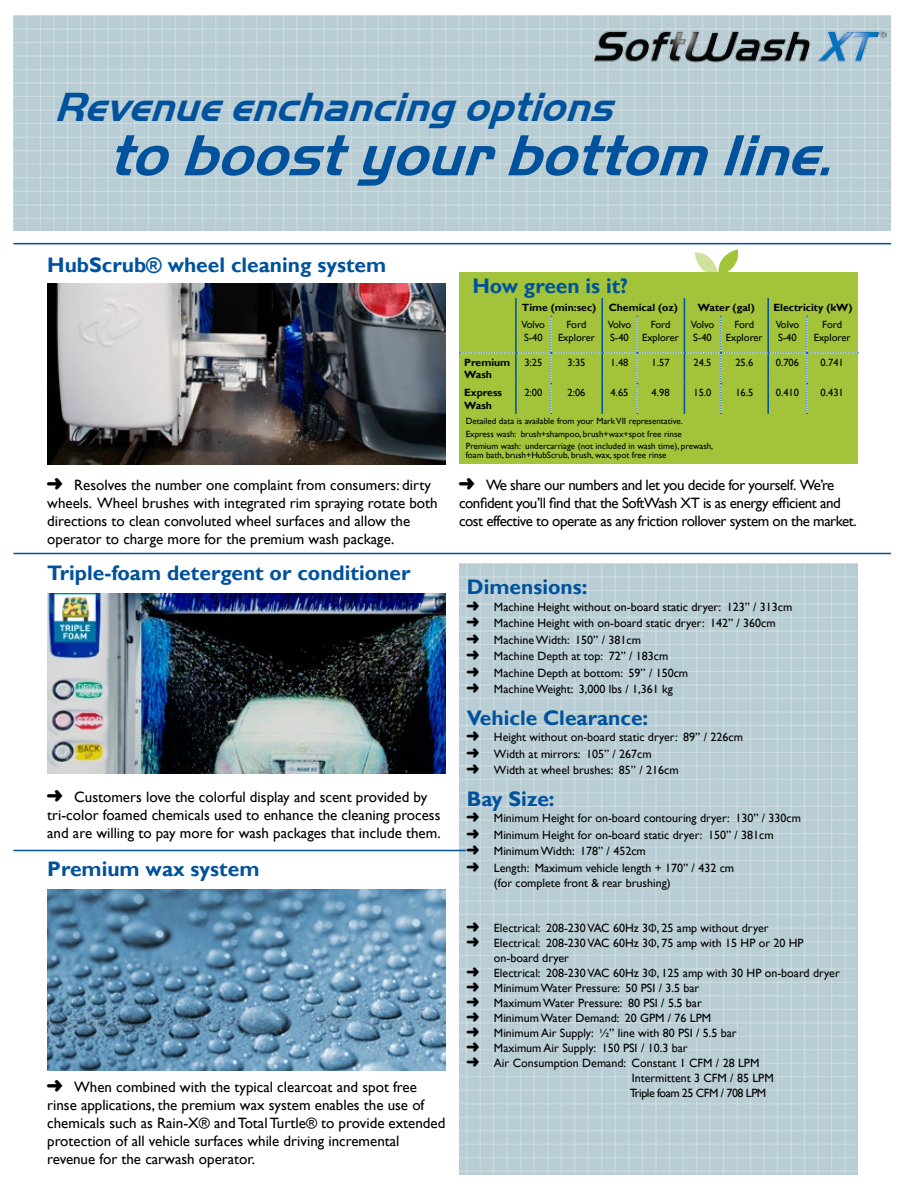
<style>
.page{position:relative;width:918px;height:1188px;background:#fff}
.page>*{position:absolute;margin:0;border:0;box-sizing:border-box;transform-origin:0 0}
.t1{font:60px "Wash Tec Gothic";color:#00529c}
.t2{font:42px "Wash Tec Gothic";color:#00529c}
.t3{font:700 21px "Gill Sans";color:#00529c}
.t4{font:15px/18px "Gill Sans";color:#000}
.t5{font:15px/18px "Gill Sans";letter-spacing:-.03em;color:#000}
.t6{font:12px/16.5px "Gill Sans";color:#000}
.t7{font:12px "Gill Sans";letter-spacing:-.04em;color:#000}
.t8{font:10.5px/12.6px "Gill Sans";color:#000}
.t9{font:700 10.5px/12.6px "Gill Sans";color:#000}
.t10{font:9px/12.3px "Gill Sans";color:#000}
.s1{font-family:"Digits"}
.s2{font-family:"Myriad Pro"}
</style>
<div class="page">
<div style="left:459px;top:272px;width:398px;height:192px;background:#a2c33a"></div>
<svg style="left:695px;top:249px;width:44px;height:23px"></svg>
<img style="left:47px;top:593px;width:399px;height:181px">
<img style="left:459px;top:564px;width:398px;height:610px">
<img style="left:47px;top:284px;width:399px;height:180px">
<hr style="left:14px;top:243px;width:877px;height:1px;background:#00529c">
<hr style="left:14px;top:553px;width:877px;height:1px;background:#00529c">
<hr style="left:14px;top:850px;width:452px;height:1px;background:#00529c">
<img style="left:47px;top:890px;width:399px;height:181px">
<img style="left:14px;top:15px;width:877px;height:216px">
<img style="left:594px;top:22px;width:292px;height:46px">
<svg style="left:459px;top:298px;width:399px;height:116px"></svg>
<h2 class="t2" style="left:54px;top:83px;width:559px">Revenue enchancing options</h2>
<h1 class="t1" style="left:108px;top:120px;width:724px">to boost your bottom line.</h1>
<h3 class="t3" style="left:47px;top:252px;width:341px">HubScrub® wheel cleaning system</h3>
<p class="t4" style="left:47px;top:476px;width:392px"><span class="s1">p</span> Resolves the number one complaint from consumers: dirty wheels. Wheel brushes with integrated rim spraying rotate both directions to clean convoluted wheel surfaces and allow the operator to charge more for the premium wash package.</p>
<h3 class="t3" style="left:47px;top:560px;width:365px">Triple-foam detergent or conditioner</h3>
<p class="t4" style="left:47px;top:788px;width:395px"><span class="s1">p</span> Customers love the colorful display and scent provided by tri-color foamed chemicals used to enhance the cleaning process and are willing to pay more for wash packages that include them.</p>
<h3 class="t3" style="left:47px;top:856px;width:214px">Premium wax system</h3>
<p class="t4" style="left:47px;top:1078px;width:400px"><span class="s1">p</span> When combined with the typical clearcoat and spot free rinse applications, the premium wax system enables the use of chemicals such as Rain-X® and Total Turtle® to provide extended protection of all vehicle surfaces while driving incremental revenue for the carwash operator.</p>
<h3 class="t3" style="left:472px;top:274px;width:157px">How green is it?</h3>
<p class="t9" style="left:522px;top:301px;width:157px">Time (min:sec) Chemical (oz)</p>
<p class="t9" style="left:698px;top:301px;width:58px">Water (gal)</p>
<p class="t9" style="left:774px;top:301px;width:80px">Electricity (kW)</p>
<p class="t8" style="left:522px;top:319px;width:25px">Volvo<br>S-40</p>
<p class="t8" style="left:558px;top:319px;width:38px;text-align:center">Ford<br>Explorer</p>
<p class="t8" style="left:608px;top:319px;width:25px">Volvo<br>S-40</p>
<p class="t8" style="left:642px;top:319px;width:38px;text-align:center">Ford<br>Explorer</p>
<p class="t8" style="left:691px;top:319px;width:25px">Volvo<br>S-40</p>
<p class="t8" style="left:726px;top:319px;width:38px;text-align:center">Ford<br>Explorer</p>
<p class="t8" style="left:776px;top:319px;width:25px">Volvo<br>S-40</p>
<p class="t8" style="left:814px;top:319px;width:38px;text-align:center">Ford<br>Explorer</p>
<p class="t9" style="left:464px;top:356px;width:48px">Premium<br>Wash</p>
<p class="t8" style="left:524px;top:356px;width:19px">3:25</p>
<p class="t8" style="left:568px;top:356px;width:19px">3:35</p>
<p class="t8" style="left:611px;top:356px;width:19px">1.48</p>
<p class="t8" style="left:652px;top:356px;width:19px">1.57</p>
<p class="t8" style="left:694px;top:356px;width:19px">24.5</p>
<p class="t8" style="left:735px;top:356px;width:19px">25.6</p>
<p class="t8" style="left:776px;top:356px;width:25px">0.706</p>
<p class="t8" style="left:821px;top:356px;width:25px">0.741</p>
<p class="t9" style="left:464px;top:386px;width:39px">Express<br>Wash</p>
<p class="t8" style="left:524px;top:386px;width:19px">2:00</p>
<p class="t8" style="left:568px;top:386px;width:19px">2:06</p>
<p class="t8" style="left:611px;top:386px;width:19px">4.65</p>
<p class="t8" style="left:652px;top:386px;width:19px">4.98</p>
<p class="t8" style="left:694px;top:386px;width:19px">15.0</p>
<p class="t8" style="left:735px;top:386px;width:19px">16.5</p>
<p class="t8" style="left:776px;top:386px;width:25px">0.410</p>
<p class="t8" style="left:821px;top:386px;width:25px">0.431</p>
<p class="t10" style="left:466px;top:415px;width:249px">Detailed data is available from your Mark VII representative.<br>Express wash: brush+shampoo, brush+wax+spot free rinse<br>Premium wash: undercarriage (not included in wash time), prewash,</p>
<p class="t10" style="left:466px;top:449px;width:202px">foam bath, brush+HubScrub, brush, wax, spot free rinse</p>
<p class="t5" style="left:459px;top:476px;width:399px"><span class="s1">p</span> We share our numbers and let you decide for yourself. We’re confident you’ll find that the SoftWash XT is as energy efficient and cost effective to operate as any friction rollover system on the market.</p>
<h3 class="t3" style="left:467px;top:574px;width:122px">Dimensions:</h3>
<p class="t6" style="left:467px;top:599px;width:327px"><span class="s1">p</span> Machine Height without on-board static dryer: 123” / 313cm <span class="s1">p</span> Machine Height with on-board static dryer: 142” / 360cm<br><span class="s1">p</span> Machine Width: 150” / 381cm<br><span class="s1">p</span> Machine Depth at top: 72” / 183cm<br><span class="s1">p</span> Machine Depth at bottom: 59” / 150cm<br><span class="s1">p</span> Machine Weight: 3,000 lbs / 1,361 kg</p>
<h3 class="t3" style="left:467px;top:705px;width:183px">Vehicle Clearance:</h3>
<p class="t6" style="left:467px;top:729px;width:277px"><span class="s1">p</span> Height without on-board static dryer: 89” / 226cm <span class="s1">p</span> Width at mirrors: 105” / 267cm<br><span class="s1">p</span> Width at wheel brushes: 85” / 216cm</p>
<h3 class="t3" style="left:467px;top:786px;width:89px">Bay Size:</h3>
<p class="t6" style="left:467px;top:810px;width:336px"><span class="s1">p</span> Minimum Height for on-board contouring dryer: 130” / 330cm <span class="s1">p</span> Minimum Height for on-board static dryer: 150” / 381cm<br><span class="s1">p</span> Minimum Width: 178” / 452cm<br><span class="s1">p</span> Length: Maximum vehicle length + 170” / 432 cm</p>
<p class="t6" style="left:494px;top:875px;width:178px">(for complete front &amp; rear brushing)</p>
<p class="t6" style="left:467px;top:920px;width:303px"><span class="s1">p</span> Electrical: 208-230 VAC 60Hz 3<span class="s2">Φ</span>, 25 amp without dryer</p>
<p class="t6" style="left:467px;top:935px;width:338px"><span class="s1">p</span> Electrical: 208-230 VAC 60Hz 3<span class="s2">Φ</span>, 75 amp with 15 HP or 20 HP</p>
<p class="t6" style="left:494px;top:950px;width:77px">on-board dryer</p>
<p class="t6" style="left:467px;top:965px;width:374px"><span class="s1">p</span> Electrical: 208-230 VAC 60Hz 3<span class="s2">Φ</span>, 125 amp with 30 HP on-board dryer</p>
<p class="t6" style="left:467px;top:980px;width:234px"><span class="s1">p</span> Minimum Water Pressure: 50 PSI / 3.5 bar</p>
<p class="t6" style="left:467px;top:995px;width:236px"><span class="s1">p</span> Maximum Water Pressure: 80 PSI / 5.5 bar</p>
<p class="t6" style="left:467px;top:1010px;width:246px"><span class="s1">p</span> Minimum Water Demand: 20 GPM / 76 LPM</p>
<p class="t6" style="left:467px;top:1025px;width:271px"><span class="s1">p</span> Minimum Air Supply: ½” line with 80 PSI / 5.5 bar</p>
<p class="t6" style="left:467px;top:1040px;width:222px"><span class="s1">p</span> Maximum Air Supply: 150 PSI / 10.3 bar</p>
<p class="t6" style="left:467px;top:1055px;width:294px"><span class="s1">p</span> Air Consumption Demand: Constant 1 CFM / 28 LPM</p>
<p class="t6" style="left:632px;top:1070px;width:144px">Intermittent 3 CFM / 85 LPM</p>
<p class="t7" style="left:630px;top:1086px;width:138px">Triple foam 25 CFM / 708 LPM</p>
</div>
